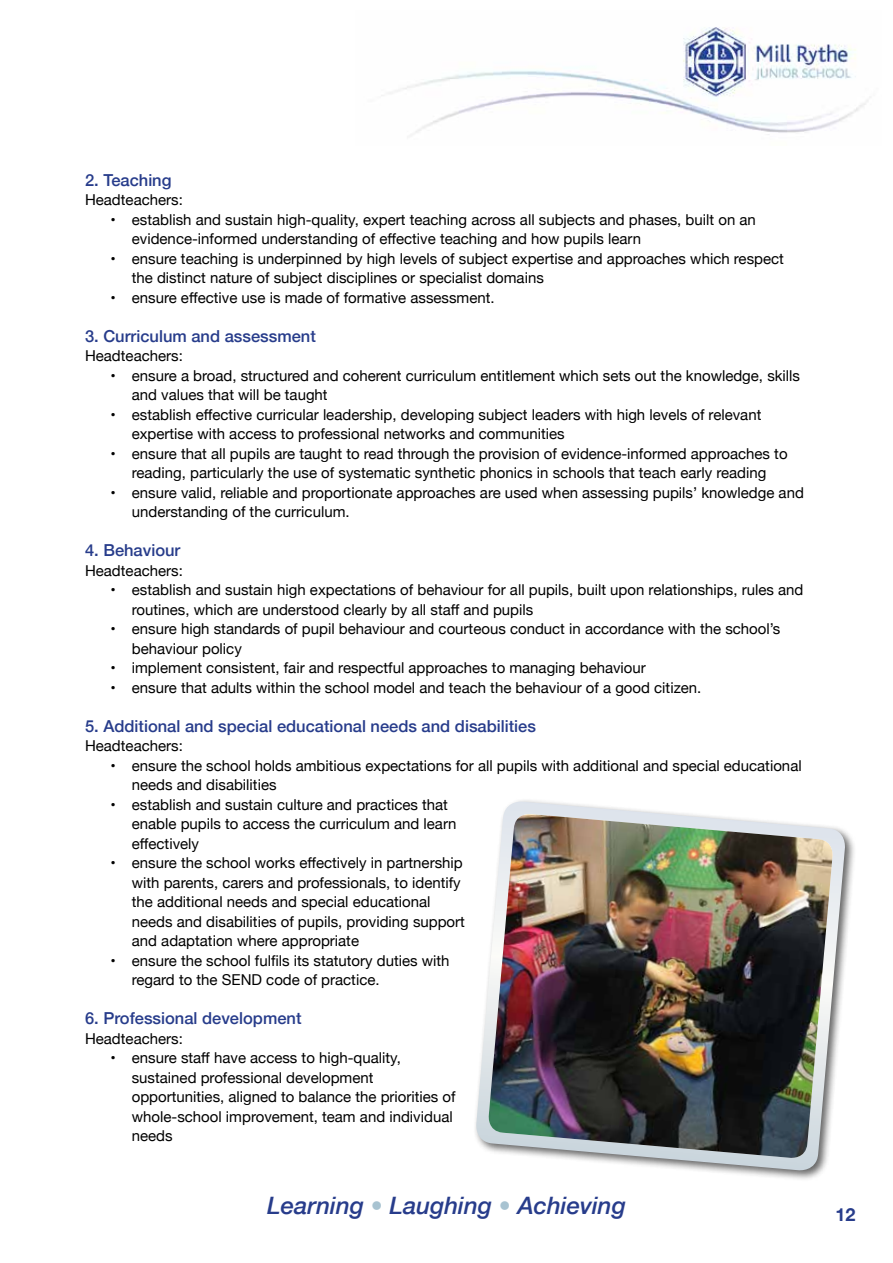
<style>
.page{position:relative;width:893px;height:1263px;background:#fff}
.page>*{position:absolute;margin:0;border:0;box-sizing:border-box;transform-origin:0 0}
.t1{font:italic 500 24px "Helvetica Neue";color:#273c8b}
.t2{font:700 18px "Helvetica Neue";color:#273c8b}
.t3{font:500 16.5px "Helvetica Neue";color:#273c8b}
.t4{font:15px/19.5px "Helvetica Neue";color:#000}
.s1{color:#a8c3d1}
</style>
<div class="page">
<img style="left:381px;top:27px;width:487px;height:108px">
<div style="left:473px;top:798px;width:384px;height:384px;background:#000;opacity:.61"></div>
<svg style="left:475px;top:801px;width:371px;height:371px"></svg>
<img style="left:487px;top:814px;width:347px;height:345px">
<p class="t3" style="left:85px;top:167px;width:88px">2. Teaching</p>
<p class="t4" style="left:85px;top:191px;width:99px">Headteachers:</p>
<p class="t4" style="left:132px;top:211px;width:626px;text-indent:-21px">• establish and sustain high-quality, expert teaching across all subjects and phases, built on an evidence-informed understanding of effective teaching and how pupils learn</p>
<p class="t4" style="left:132px;top:250px;width:654px;text-indent:-21px">• ensure teaching is underpinned by high levels of subject expertise and approaches which respect the distinct nature of subject disciplines or specialist domains</p>
<p class="t4" style="left:111px;top:289px;width:386px">• ensure effective use is made of formative assessment.</p>
<p class="t3" style="left:85px;top:323px;width:232px">3. Curriculum and assessment</p>
<p class="t4" style="left:85px;top:347px;width:99px">Headteachers:</p>
<p class="t4" style="left:132px;top:367px;width:670px;text-indent:-21px">• ensure a broad, structured and coherent curriculum entitlement which sets out the knowledge, skills and values that will be taught</p>
<p class="t4" style="left:132px;top:406px;width:631px;text-indent:-21px">• establish effective curricular leadership, developing subject leaders with high levels of relevant expertise with access to professional networks and communities</p>
<p class="t4" style="left:111px;top:445px;width:678px;text-align:center">• ensure that all pupils are taught to read through the provision of evidence-informed approaches to reading, particularly the use of systematic synthetic phonics in schools that teach early reading</p>
<p class="t4" style="left:132px;top:484px;width:674px;text-indent:-21px">• ensure valid, reliable and proportionate approaches are used when assessing pupils’ knowledge and understanding of the curriculum.</p>
<p class="t3" style="left:85px;top:537px;width:97px">4. Behaviour</p>
<p class="t4" style="left:85px;top:562px;width:99px">Headteachers:</p>
<p class="t4" style="left:132px;top:581px;width:673px;text-indent:-21px">• establish and sustain high expectations of behaviour for all pupils, built upon relationships, rules and routines, which are understood clearly by all staff and pupils</p>
<p class="t4" style="left:132px;top:620px;width:650px;text-indent:-21px">• ensure high standards of pupil behaviour and courteous conduct in accordance with the school’s behaviour policy</p>
<p class="t4" style="left:111px;top:659px;width:537px">• implement consistent, fair and respectful approaches to managing behaviour</p>
<p class="t4" style="left:111px;top:679px;width:592px">• ensure that adults within the school model and teach the behaviour of a good citizen.</p>
<p class="t3" style="left:85px;top:713px;width:452px">5. Additional and special educational needs and disabilities</p>
<p class="t4" style="left:85px;top:737px;width:99px">Headteachers:</p>
<p class="t4" style="left:132px;top:757px;width:671px;text-indent:-21px">• ensure the school holds ambitious expectations for all pupils with additional and special educational needs and disabilities</p>
<p class="t4" style="left:132px;top:796px;width:326px;text-indent:-21px">• establish and sustain culture and practices that enable pupils to access the curriculum and learn effectively</p>
<p class="t4" style="left:132px;top:854px;width:335px;text-indent:-21px">• ensure the school works effectively in partnership with parents, carers and professionals, to identify the additional needs and special educational needs and disabilities of pupils, providing support and adaptation where appropriate</p>
<p class="t4" style="left:132px;top:952px;width:319px;text-indent:-21px">• ensure the school fulfils its statutory duties with regard to the SEND code of practice.</p>
<p class="t3" style="left:85px;top:1005px;width:218px">6. Professional development</p>
<p class="t4" style="left:85px;top:1030px;width:99px">Headteachers:</p>
<p class="t4" style="left:132px;top:1049px;width:325px;text-indent:-21px">• ensure staff have access to high-quality, sustained professional development opportunities, aligned to balance the priorities of whole-school improvement, team and individual needs</p>
<h1 class="t1" style="left:267px;top:1185px;width:360px">Learning <span class="s1">•</span> Laughing <span class="s1">•</span> Achieving</h1>
<p class="t2" style="left:836px;top:1200px;width:22px">12</p>
</div>
